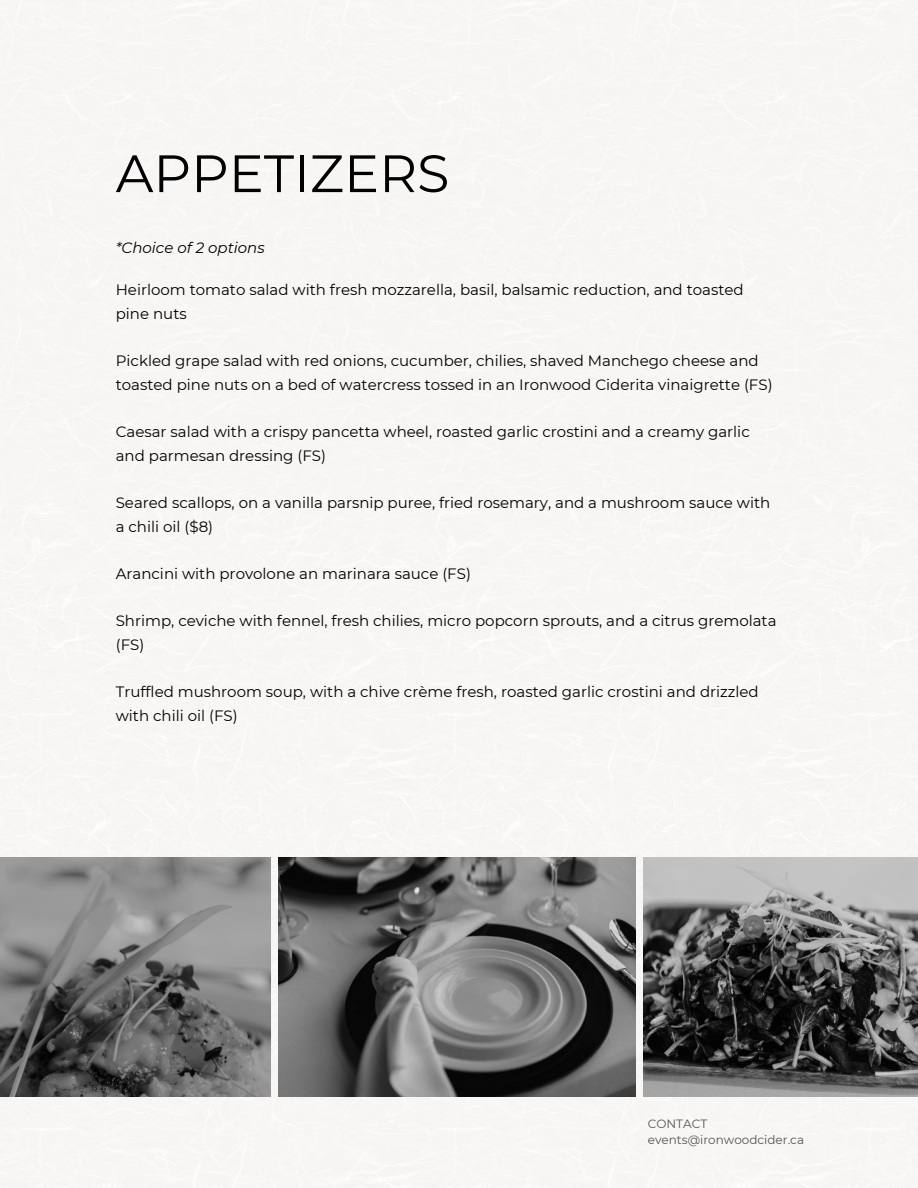
<style>
.page{position:relative;width:918px;height:1188px;background:#fff}
.page>*{position:absolute;margin:0;border:0;box-sizing:border-box;transform-origin:0 0}
.t1{font:52.5px "Montserrat";color:#000}
.t2{font:15px/23.7px "Montserrat";color:#000}
.t3{font:italic 15px "Montserrat";color:#000}
.t4{font:12px "Montserrat";color:#57544c}
</style>
<div class="page">
<div style="left:0;top:493px;width:918px;height:695px;background:#f7f6f4"></div>
<img style="left:643px;top:858px;width:275px;height:238px">
<img style="left:278px;top:858px;width:357px;height:238px">
<img style="left:0;top:858px;width:270px;height:238px">
<p class="t1" style="left:116px;top:141px;width:335px">APPETIZERS</p>
<p class="t3" style="left:116px;top:239px;width:151px">*Choice of 2 options</p>
<p class="t2" style="left:116px;top:278px;width:629px">Heirloom tomato salad with fresh mozzarella, basil, balsamic reduction, and toasted pine nuts</p>
<p class="t2" style="left:116px;top:349px;width:658px">Pickled grape salad with red onions, cucumber, chilies, shaved Manchego cheese and toasted pine nuts on a bed of watercress tossed in an Ironwood Ciderita vinaigrette (FS)</p>
<p class="t2" style="left:116px;top:420px;width:636px">Caesar salad with a crispy pancetta wheel, roasted garlic crostini and a creamy garlic and parmesan dressing (FS)</p>
<p class="t2" style="left:116px;top:491px;width:656px">Seared scallops, on a vanilla parsnip puree, fried rosemary, and a mushroom sauce with a chili oil ($8)</p>
<p class="t2" style="left:116px;top:562px;width:357px">Arancini with provolone an marinara sauce (FS)</p>
<p class="t2" style="left:116px;top:609px;width:662px">Shrimp, ceviche with fennel, fresh chilies, micro popcorn sprouts, and a citrus gremolata (FS)</p>
<p class="t2" style="left:116px;top:680px;width:645px">Truffled mushroom soup, with a chive crème fresh, roasted garlic crostini and drizzled with chili oil (FS)</p>
<p class="t4" style="left:648px;top:1117px;width:61px">CONTACT</p>
<p class="t4" style="left:648px;top:1133px;width:158px">events@ironwoodcider.ca</p>
</div>
